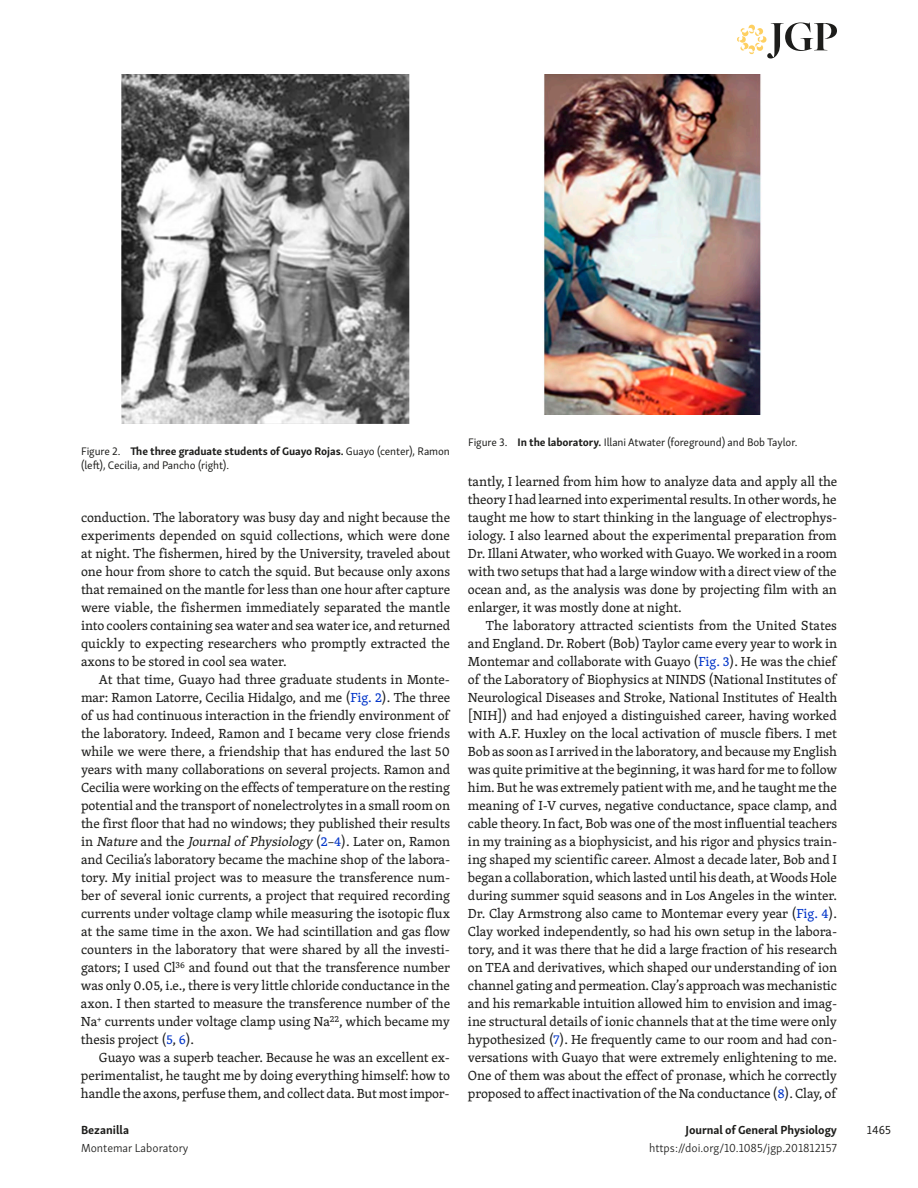
<style>
.page{position:relative;width:918px;height:1188px;background:#fff}
.page>*{position:absolute;margin:0;border:0;box-sizing:border-box;transform-origin:0 0}
.t1{font:13.5px/18px "Skolar PE";letter-spacing:-.005em;color:#1d1d1b;text-align:justify}
.t2{font:300 12px "Skolar Sans PE";color:#1d1d1b}
.t3{font:700 12px "Skolar Sans PE";letter-spacing:-.005em;color:#1d1d1b}
.t4{font:12px "Skolar Sans PE";color:#1d1d1b}
.t5{font:11.25px/13.5px "Skolar Sans PE";letter-spacing:-.005em;color:#1d1d1b}
.s1{font-weight:700}
.s2{color:#0034c9}
.s3{font-style:italic}
</style>
<div class="page">
<svg style="left:737px;top:23px;width:100px;height:35px"></svg>
<img style="left:121px;top:75px;width:289px;height:349px">
<img style="left:544px;top:75px;width:217px;height:339px">
<p class="t5" style="left:81px;top:444px;width:370px">Figure 2. <span class="s1">The three graduate students of Guayo Rojas.</span> Guayo (center), Ramon (left), Cecilia, and Pancho (right).</p>
<p class="t1" style="left:81px;top:508px;width:371px">conduction. The laboratory was busy day and night because the experiments depended on squid collections, which were done at night. The fishermen, hired by the University, traveled about one hour from shore to catch the squid. But because only axons that remained on the mantle for less than one hour after capture were viable, the fishermen immediately separated the mantle into coolers containing sea water and sea water ice, and returned quickly to expecting researchers who promptly extracted the axons to be stored in cool sea water.</p>
<p class="t1" style="left:81px;top:670px;width:371px;text-indent:18px">At that time, Guayo had three graduate students in Monte&shy;mar: Ramon Latorre, Cecilia Hidalgo, and me (<span class="s2">Fig. 2</span>). The three of us had continuous interaction in the friendly environment of the laboratory. Indeed, Ramon and I became very close friends while we were there, a friendship that has endured the last 50 years with many collaborations on several projects. Ramon and Cecilia were working on the effects of temperature on the resting potential and the transport of nonelectrolytes in a small room on the first floor that had no windows; they published their results in <span class="s3">Nature</span>and the <span class="s3">Journalof Physiology</span> (<span class="s2">2</span>–<span class="s2">4</span>). Later on, Ramon and Cecilia’s laboratory became the machine shop of the labora&shy;tory. My initial project was to measure the transference num&shy;ber of several ionic currents, a project that required recording currents under voltage clamp while measuring the isotopic flux at the same time in the axon. We had scintillation and gas flow counters in the laboratory that were shared by all the investi&shy;gators; I used Cl<sup>36</sup> and found out that the transference number was only 0.05, i.e., there is very little chloride conductance in the axon. I then started to measure the transference number of the Na<sup>+</sup> currents under voltage clamp using Na<sup>22</sup>, which became my thesis project (<span class="s2">5</span>, <span class="s2">6</span>).</p>
<p class="t1" style="left:81px;top:1048px;width:371px;text-indent:18px">Guayo was a superb teacher. Because he was an excellent ex&shy;perimentalist, he taught me by doing everything himself: how to handle the axons, perfuse them, and collect data. But most impor-</p>
<p class="t3" style="left:81px;top:1120px;width:50px">Bezanilla</p>
<p class="t2" style="left:81px;top:1139px;width:109px">Montemar Laboratory</p>
<p class="t5" style="left:468px;top:434px;width:331px">Figure 3. <span class="s1">In the laboratory.</span> Illani Atwater (foreground) and Bob Taylor.</p>
<p class="t1" style="left:468px;top:472px;width:371px">tantly, I learned from him how to analyze data and apply all the theory I had learned into experimental results. In other words, he taught me how to start thinking in the language of electrophys&shy;iology. I also learned about the experimental preparation from Dr. Illani Atwater, who worked with Guayo. We worked in a room with two setups that had a large window with a direct view of the ocean and, as the analysis was done by projecting film with an enlarger, it was mostly done at night.</p>
<p class="t1" style="left:468px;top:616px;width:371px;text-indent:18px">The laboratory attracted scientists from the United States and England. Dr. Robert (Bob) Taylor came every year to work in Montemar and collaborate with Guayo (<span class="s2">Fig. 3</span>). He was the chief of the Laboratory of Biophysics at NINDS (National Institutes of Neurological Diseases and Stroke, National Institutes of Health [NIH]) and had enjoyed a distinguished career, having worked with A.F. Huxley on the local activation of muscle fibers. I met Bob as soon as I arrived in the laboratory, and because my English was quite primitive at the beginning, it was hard for me to follow him. But he was extremely patient with me, and he taught me the meaning of I-V curves, negative conductance, space clamp, and cable theory. In fact, Bob was one of the most influential teachers in my training as a biophysicist, and his rigor and physics train&shy;ing shaped my scientific career. Almost a decade later, Bob and I began a collaboration, which lasted until his death, at Woods Hole during summer squid seasons and in Los Angeles in the winter.<br>Dr. Clay Armstrong also came to Montemar every year (<span class="s2">Fig. 4</span>).<br>Clay worked independently, so had his own setup in the labora&shy;tory, and it was there that he did a large fraction of his research on TEA and derivatives, which shaped our understanding of ion channel gating and permeation. Clay’s approach was mechanistic and his remarkable intuition allowed him to envision and imag&shy;ine structural details of ionic channels that at the time were only hypothesized (<span class="s2">7</span>). He frequently came to our room and had con&shy;versations with Guayo that were extremely enlightening to me.<br>One of them was about the effect of pronase, which he correctly proposed to affect inactivation of the Na conductance (<span class="s2">8</span>). Clay, of</p>
<p class="t3" style="left:686px;top:1120px;width:153px">Journal of General Physiology</p>
<p class="t2" style="left:649px;top:1139px;width:189px">https://doi.org/10.1085/jgp.201812157</p>
<p class="t4" style="left:867px;top:1121px;width:26px">1465</p>
</div>
